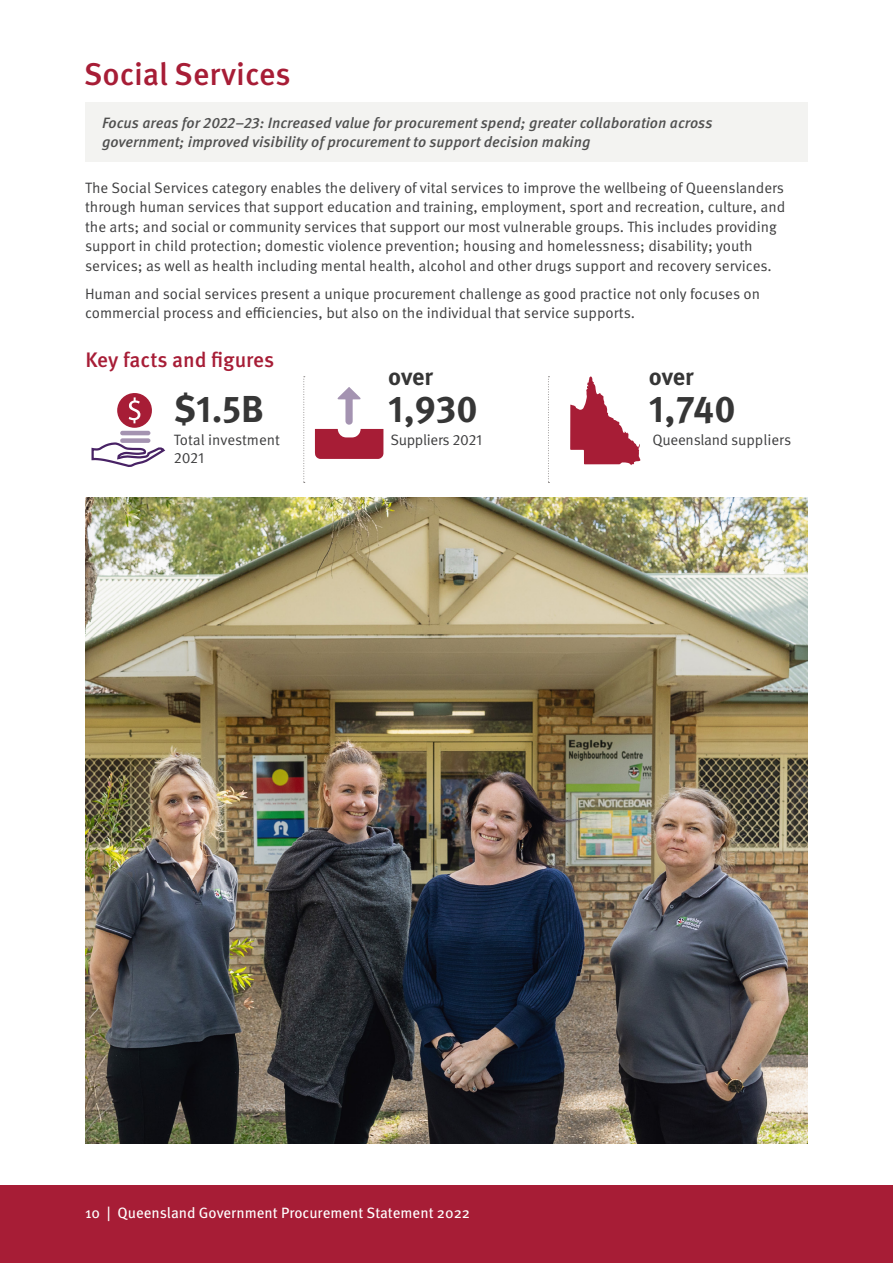
<style>
.page{position:relative;width:893px;height:1263px;background:#fff}
.page>*{position:absolute;margin:0;border:0;box-sizing:border-box;transform-origin:0 0}
.Body{font:700 37.5px "Meta Pro";color:#363636}
.Heading_L2{font:500 31.5px "Meta Pro";letter-spacing:-.005em;color:#a71d36}
.Body-2{font:700 24px "Meta Pro";letter-spacing:-.005em;color:#363636}
.Heading_L2-2{font:500 21px "Meta Pro";letter-spacing:-.005em;color:#a71d36}
.Body-3{font:15px/19.5px "Meta Pro Norm";color:#3e3e3f}
.Body-4{font:italic 500 15px/19.5px "Meta Pro";color:#3e3e3f}
.t1{font:15px "Meta Pro";color:#fff}
.Body-5{font:15px "Meta Pro Norm";letter-spacing:-.02em;color:#3e3e3f}
</style>
<div class="page">
<div style="left:0;top:1185px;width:893px;height:78px;background:#a71d36"></div>
<div style="left:85px;top:102px;width:723px;height:60px;background:#f3f3f1"></div>
<svg style="left:303px;top:376px;width:2px;height:107px"></svg>
<svg style="left:548px;top:376px;width:1px;height:107px"></svg>
<svg style="left:91px;top:393px;width:75px;height:74px"></svg>
<svg style="left:315px;top:387px;width:68px;height:72px"></svg>
<svg style="left:570px;top:376px;width:70px;height:89px"></svg>
<img style="left:86px;top:497px;width:721px;height:646px">
<p class="Heading_L2" style="left:84px;top:50px;width:209px">Social Services</p>
<p class="Body-4" style="left:102px;top:112px;width:612px">Focus areas for 2022–23: Increased value for procurement spend; greater collaboration across government; improved visibility of procurement to support decision making</p>
<p class="Body-3" style="left:85px;top:177px;width:702px">The Social Services category enables the delivery of vital services to improve the wellbeing of Queenslanders through human services that support education and training, employment, sport and recreation, culture, and the arts; and social or community services that support our most vulnerable groups. This includes providing support in child protection; domestic violence prevention; housing and homelessness; disability; youth services; as well as health including mental health, alcohol and other drugs support and recovery services.</p>
<p class="Body-3" style="left:85px;top:283px;width:677px">Human and social services present a unique procurement challenge as good practice not only focuses on commercial process and efficiencies, but also on the individual that service supports.</p>
<p class="Heading_L2-2" style="left:86px;top:343px;width:190px">Key facts and figures</p>
<p class="Body" style="left:174px;top:380px;width:92px">$1.5B</p>
<p class="Body-3" style="left:174px;top:430px;width:108px;line-height:18px">Total investment<br>2021</p>
<p class="Body-2" style="left:388px;top:358px;width:46px">over</p>
<p class="Body" style="left:388px;top:380px;width:91px">1,930</p>
<p class="Body-2" style="left:649px;top:358px;width:46px">over</p>
<p class="Body" style="left:649px;top:380px;width:88px">1,740</p>
<p class="Body-5" style="left:390px;top:428px;width:93px">Suppliers 2021</p>
<p class="Body-5" style="left:653px;top:428px;width:140px">Queensland suppliers</p>
<p class="t1" style="left:85px;top:1202px;width:387px">10 | Queensland Government Procurement Statement 2022</p>
</div>
